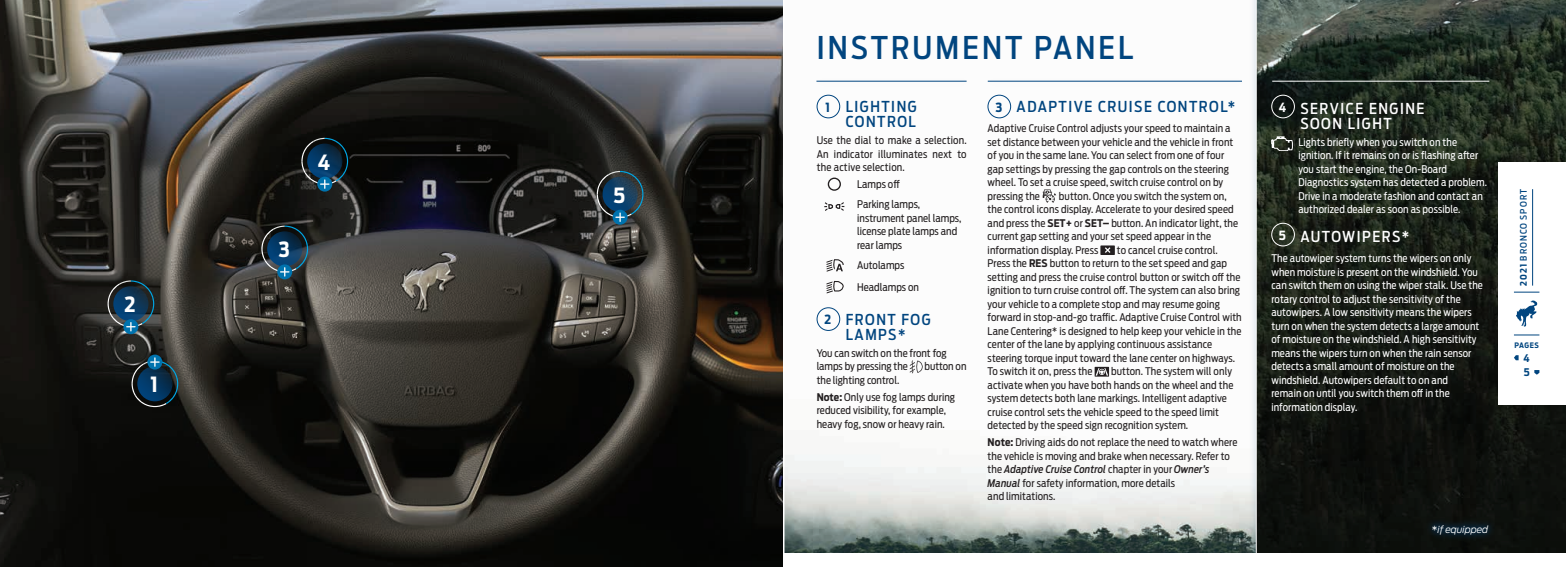
<style>
.page{position:relative;width:1566px;height:567px;background:#fff}
.page>*{position:absolute;margin:0;border:0;box-sizing:border-box;transform-origin:0 0}
.t1{font:500 31.2px "Ford Antenna Cond";letter-spacing:.1em;color:#01457f}
.t2{font:700 20.85px "Ford Antenna Cond";color:#fff}
.t3{font:500 15px/15px "Ford Antenna Cond";letter-spacing:.1em;color:#01457f;text-align:right}
.t4{font:500 15px/15px "Ford Antenna Cond";letter-spacing:.1em;color:#fff}
.t5{font:10.5px/13.5px "Ford Antenna Cond";letter-spacing:.01em;color:#231f20}
.t6{font:10.5px/13.5px "Ford Antenna Cond";letter-spacing:.01em;color:#fff}
.t7{font:700 10.5px "Ford Antenna Cond";color:#01457f}
.t8{font:italic 300 9.75px "Ford Antenna";letter-spacing:-.01em;color:#fff}
.t9{font:500 9px "Ford Antenna Cond";letter-spacing:.12em;color:#01457f}
.t10{font:700 7.5px "Ford Antenna Cond";letter-spacing:.07em;color:#01457f}
.s1{font-weight:700;font-size:12.6px}
.s2{font-weight:700}
.s3{font-weight:500;font-style:italic}
.s4{font-weight:400;font-style:normal}
</style>
<div class="page">
<img style="left:0;top:0;width:783px;height:567px">
<svg style="left:784px;top:94px;width:465px;height:459px"></svg>
<div style="left:1249px;top:0;width:317px;height:567px;background:#01457f;opacity:.2"></div>
<svg style="left:1256px;top:0;width:310px;height:554px;background:#1c221b"></svg>
<div style="left:783px;top:554px;width:783px;height:13px;background:#fff"></div>
<svg style="left:317px;top:177px;width:15px;height:15px"></svg>
<svg style="left:301px;top:138px;width:47px;height:50px;background:#18374b"></svg>
<div style="left:277px;top:264px;width:15px;height:15px;background:#0073ae;border-radius:50%"></div>
<svg style="left:261px;top:226px;width:47px;height:50px;background:#213f54"></svg>
<svg style="left:123px;top:319px;width:15px;height:15px"></svg>
<svg style="left:108px;top:280px;width:46px;height:51px;background:#244256"></svg>
<svg style="left:147px;top:355px;width:15px;height:15px"></svg>
<svg style="left:132px;top:358px;width:46px;height:49px;background:#19384d"></svg>
<svg style="left:613px;top:210px;width:15px;height:15px"></svg>
<svg style="left:597px;top:171px;width:46px;height:50px;background:#28465a"></svg>
<div style="left:817px;top:95px;width:23px;height:23px;border:1px solid #01457f;border-radius:50%"></div>
<svg style="left:828px;top:178px;width:13px;height:13px"></svg>
<svg style="left:824px;top:202px;width:20px;height:9px"></svg>
<svg style="left:826px;top:259px;width:18px;height:13px"></svg>
<svg style="left:826px;top:281px;width:18px;height:12px"></svg>
<div style="left:817px;top:307px;width:23px;height:24px;border:1px solid #01457f;border-radius:50%"></div>
<svg style="left:910px;top:360px;width:13px;height:13px"></svg>
<div style="left:988px;top:95px;width:23px;height:23px;border:1px solid #01457f;border-radius:50%"></div>
<svg style="left:1043px;top:190px;width:13px;height:13px"></svg>
<div style="left:1100px;top:245px;width:15px;height:10px;background:#231f20"></div>
<svg style="left:1105px;top:247px;width:5px;height:6px"></svg>
<svg style="left:1095px;top:367px;width:14px;height:10px"></svg>
<svg style="left:1096px;top:368px;width:12px;height:8px"></svg>
<div style="left:1271px;top:95px;width:24px;height:23px;border:1px solid #fff;border-radius:50%"></div>
<svg style="left:1271px;top:137px;width:22px;height:14px"></svg>
<div style="left:1271px;top:223px;width:24px;height:23px;border:1px solid #fff;border-radius:50%"></div>
<div style="left:811px;top:74px;width:163px;height:17px;background:#01457f;opacity:.2"></div>
<hr style="left:816px;top:81px;width:151px;height:1px;background:#01457f">
<div style="left:983px;top:74px;width:266px;height:17px;background:#01457f;opacity:.2"></div>
<hr style="left:988px;top:81px;width:254px;height:1px;background:#01457f">
<div style="left:1267px;top:74px;width:230px;height:17px;background:#01457f;opacity:.2"></div>
<hr style="left:1272px;top:81px;width:217px;height:1px;background:#fff">
<div style="left:1498px;top:162px;width:68px;height:243px;background:#fff"></div>
<hr style="left:1532px;top:189px;width:1px;height:97px;background:#01457f">
<svg style="left:1514px;top:335px;width:25px;height:1px"></svg>
<svg style="left:1514px;top:355px;width:25px;height:20px"></svg>
<svg style="left:1514px;top:292px;width:25px;height:1px"></svg>
<svg style="left:1516px;top:300px;width:21px;height:27px"></svg>
<div style="left:1425px;top:518px;width:71px;height:24px;background:#01457f;opacity:.75"></div>
<h2 class="t2" style="left:125px;top:286px;width:13px">2</h2>
<h2 class="t2" style="left:151px;top:366px;width:9px">1</h2>
<h2 class="t2" style="left:278px;top:231px;width:13px">3</h2>
<h2 class="t2" style="left:318px;top:143px;width:14px">4</h2>
<h2 class="t2" style="left:614px;top:176px;width:13px">5</h2>
<h1 class="t1" style="left:817px;top:20px;width:318px">INSTRUMENT PANEL</h1>
<h3 class="t3" style="left:826px;top:97px;width:93px"><span class="s1">1</span> LIGHTING<br>CONTROL</h3>
<p class="t5" style="left:817px;top:132px;width:151px;text-align:justify">Use the dial to make a selection.<br>An indicator illuminates next to the active selection.</p>
<p class="t5" style="left:857px;top:173px;width:65px;line-height:20.2px">Lamps off<br>Parking lamps,</p>
<p class="t5" style="left:857px;top:210px;width:106px">instrument panel lamps, license plate lamps and rear lamps</p>
<p class="t5" style="left:857px;top:253px;width:63px;line-height:21.8px">Autolamps<br>Headlamps on</p>
<h3 class="t3" style="left:824px;top:310px;width:108px;text-align:center"><span class="s1">2</span> FRONT FOG<br>LAMPS*</h3>
<p class="t5" style="left:817px;top:345px;width:131px">You can switch on the front fog lamps by pressing the</p>
<p class="t5" style="left:925px;top:358px;width:43px">button on</p>
<p class="t5" style="left:817px;top:370px;width:140px;line-height:17px">the lighting control.<br><span class="s2">Note:</span> Only use fog lamps during</p>
<p class="t5" style="left:817px;top:402px;width:131px">reduced visibility, for example, heavy fog, snow or heavy rain.</p>
<h3 class="t3" style="left:995px;top:97px;width:241px"><span class="s1">3</span> ADAPTIVE CRUISE CONTROL*</h3>
<p class="t5" style="left:988px;top:121px;width:247px">Adaptive Cruise Control adjusts your speed to maintain a set distance between your vehicle and the vehicle in front of you in the same lane. You can select from one of four gap settings by pressing the gap controls on the steering wheel. To set a cruise speed, switch cruise control on by pressing the</p>
<p class="t5" style="left:988px;top:188px;width:252px;text-indent:71px">button. Once you switch the system on, the control icons display. Accelerate to your desired speed and press the <span class="s2">SET+</span> or <span class="s2">SET–</span> button. An indicator light, the current gap setting and your set speed appear in the information display. Press</p>
<p class="t5" style="left:988px;top:242px;width:256px;text-indent:129px">to cancel cruise control.<br>Press the <span class="s2">RES</span> button to return to the set speed and gap setting and press the cruise control button or switch off the ignition to turn cruise control off. The system can also bring your vehicle to a complete stop and may resume going forward in stop-and-go traffic. Adaptive Cruise Control with Lane Centering* is designed to help keep your vehicle in the center of the lane by applying continuous assistance steering torque input toward the lane center on highways.<br>To switch it on, press the</p>
<p class="t5" style="left:988px;top:364px;width:247px;text-indent:124px">button. The system will only activate when you have both hands on the wheel and the system detects both lane markings. Intelligent adaptive cruise control sets the vehicle speed to the speed limit detected by the speed sign recognition system.</p>
<p class="t5" style="left:988px;top:435px;width:251px"><span class="s2">Note:</span> Driving aids do not replace the need to watch where the vehicle is moving and brake when necessary. Refer to the <span class="s3">Adaptive Cruise Control</span> chapter in your <span class="s3">Owner’s Manual</span> for safety information, more details<br>and limitations.</p>
<h3 class="t4" style="left:1300px;top:99px;width:126px;text-indent:-22px"><span class="s1">4</span> SERVICE ENGINE<br>SOON LIGHT</h3>
<p class="t6" style="left:1298px;top:134px;width:190px">Lights briefly when you switch on the ignition. If it remains on or is flashing after you start the engine, the On-Board Diagnostics system has detected a problem.<br>Drive in a moderate fashion and contact an authorized dealer as soon as possible.</p>
<h3 class="t4" style="left:1279px;top:227px;width:132px"><span class="s1">5</span> AUTOWIPERS*</h3>
<p class="t6" style="left:1271px;top:250px;width:213px">The autowiper system turns the wipers on only when moisture is present on the windshield. You can switch them on using the wiper stalk. Use the rotary control to adjust the sensitivity of the autowipers. A low sensitivity means the wipers turn on when the system detects a large amount of moisture on the windshield. A high sensitivity means the wipers turn on when the rain sensor detects a small amount of moisture on the windshield. Autowipers default to on and<br>remain on until you switch them off in the information display.</p>
<p class="t9" style="left:1516px;top:286px;width:98px;rotate:-90deg"><span class="s2">2021</span> BRONCO SPORT</p>
<p class="t10" style="left:1514px;top:338px;width:26px">PAGES</p>
<p class="t7" style="left:1524px;top:349px;width:8px">4</p>
<p class="t7" style="left:1524px;top:363px;width:7px">5</p>
<p class="t8" style="left:1432px;top:521px;width:58px"><span class="s4">*</span>if equipped</p>
</div>
